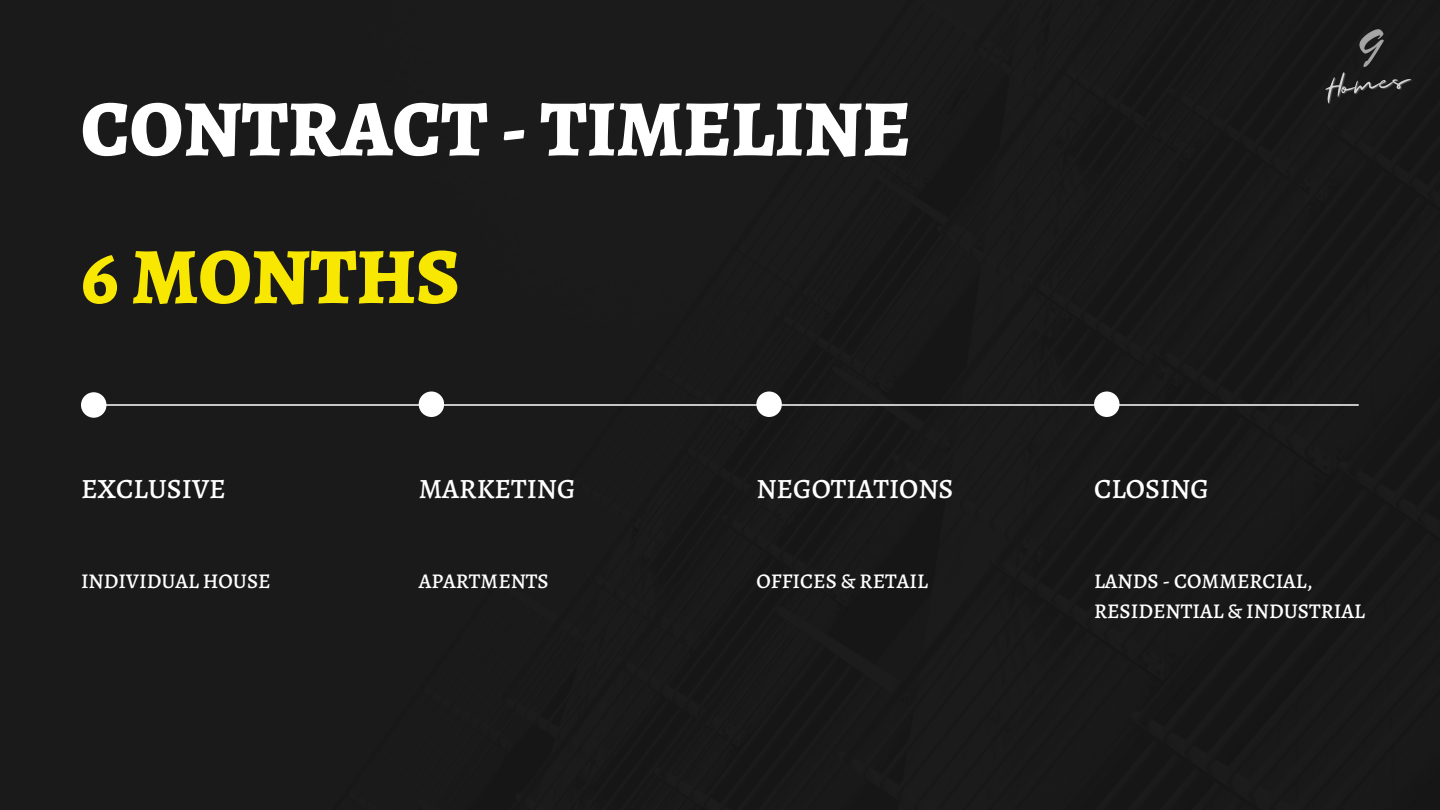
<style>
.page{position:relative;width:1440px;height:810px;background:#1b1a1a}
.page>*{position:absolute;margin:0;border:0;box-sizing:border-box;transform-origin:0 0}
.t1{font:800 80px "Alegreya";color:#fff}
.t2{font:800 80px "Alegreya";color:#f8e700}
.t3{font:500 28px "Alegreya";color:#fff}
.t4{font:500 21px/29.2px "Alegreya";color:#fff}
</style>
<div class="page">
<hr style="left:94px;top:404px;width:1264px;height:2px;background:#fff">
<div style="left:81px;top:392px;width:25px;height:26px;background:#fff;border-radius:50%"></div>
<div style="left:419px;top:392px;width:25px;height:25px;background:#fff;border-radius:50%"></div>
<div style="left:756px;top:392px;width:26px;height:25px;background:#fff;border-radius:50%"></div>
<div style="left:1094px;top:392px;width:26px;height:25px;background:#fff;border-radius:50%"></div>
<img style="left:1317px;top:18px;width:108px;height:101px">
<h1 class="t1" style="left:81px;top:74px;width:831px">CONTRACT - TIMELINE</h1>
<h1 class="t2" style="left:81px;top:222px;width:380px">6 MONTHS</h1>
<h2 class="t3" style="left:81px;top:470px;width:146px">EXCLUSIVE</h2>
<h2 class="t3" style="left:419px;top:470px;width:159px">MARKETING</h2>
<h2 class="t3" style="left:756px;top:470px;width:199px">NEGOTIATIONS</h2>
<h2 class="t3" style="left:1094px;top:470px;width:116px">CLOSING</h2>
<p class="t4" style="left:81px;top:567px;width:191px">INDIVIDUAL HOUSE</p>
<p class="t4" style="left:419px;top:567px;width:132px">APARTMENTS</p>
<p class="t4" style="left:756px;top:567px;width:173px">OFFICES &amp; RETAIL</p>
<p class="t4" style="left:1094px;top:567px;width:272px">LANDS - COMMERCIAL,<br>RESIDENTIAL &amp; INDUSTRIAL</p>
</div>
